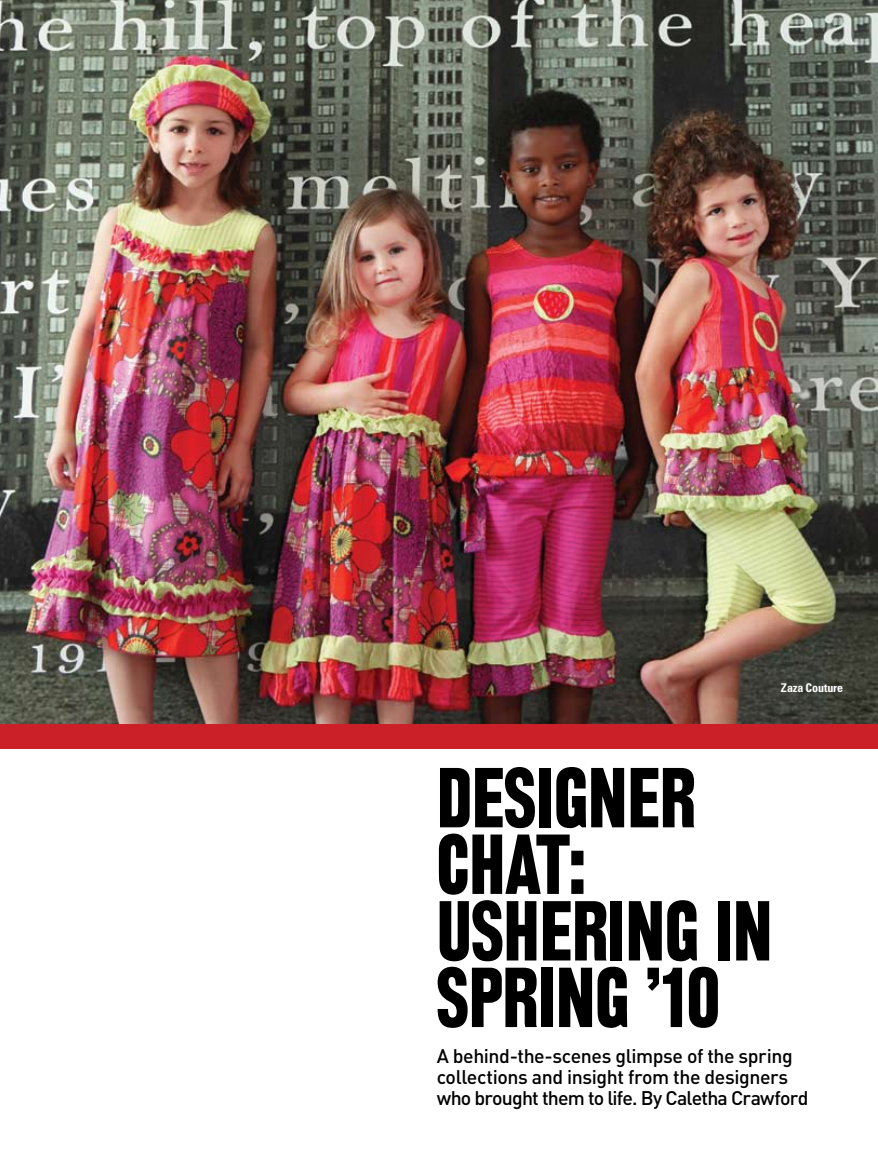
<style>
.page{position:relative;width:878px;height:1175px;background:#fff}
.page>*{position:absolute;margin:0;border:0;box-sizing:border-box;transform-origin:0 0}
.t1{font:500 condensed 74.25px/66.6px "Rhode";color:#000}
.t2{font:500 19.5px/21px "DIN";letter-spacing:-.025em;color:#000}
.t3{font:700 condensed 12px "Univers";color:#fff}
</style>
<div class="page">
<img style="left:0;top:0;width:877px;height:724px">
<div style="left:0;top:724px;width:878px;height:25px;background:#cb2027"></div>
<p class="t3" style="left:781px;top:680px;width:64px">Zaza Couture</p>
<h1 class="t1" style="left:436px;top:765px;width:337px">DESIGNER<br>CHAT:<br>USHERING IN<br>SPRING ’10</h1>
<p class="t2" style="left:436px;top:1045px;width:373px">A behind-the-scenes glimpse of the spring collections and insight from the designers who brought them to life. By Caletha Crawford</p>
</div>
